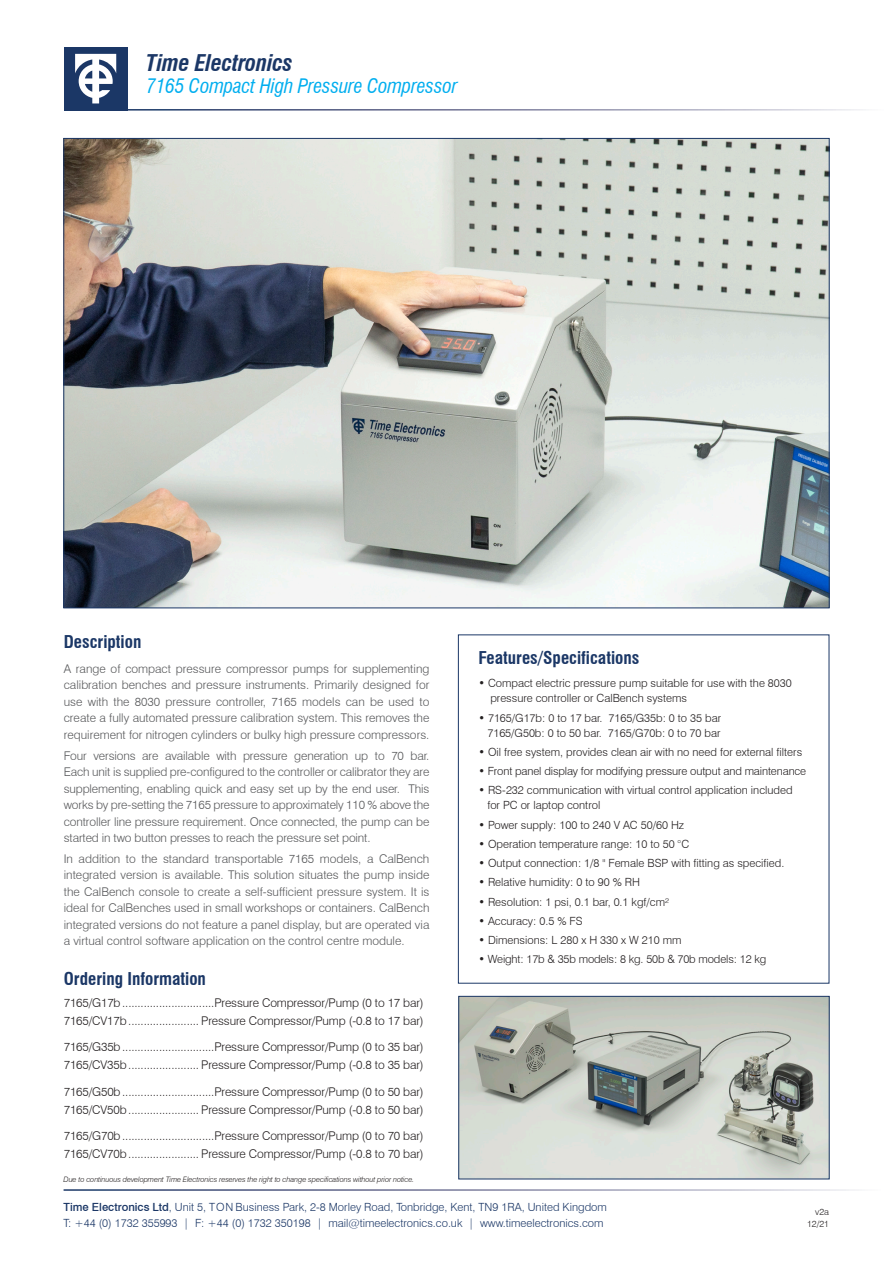
<style>
.page{position:relative;width:893px;height:1263px;background:#fff}
.page>*{position:absolute;margin:0;border:0;box-sizing:border-box;transform-origin:0 0}
.t1{font:italic 700 condensed 22.5px "Swiss 721 BT";letter-spacing:-.01em;color:#1b3766}
.t2{font:italic condensed 19.5px "Swiss 721 BT";letter-spacing:-.01em;color:#00aeef}
.t3{font:700 condensed 17.25px "Swiss 721 BT";color:#1b3766}
.t4{font:300 12px/16.5px "Swiss 721 BT";color:#57585a;text-align:justify}
.t5{font:300 12px "Swiss 721 BT";letter-spacing:-.01em;color:#231f20}
.t6{font:300 11.25px/15px "Swiss 721 BT";color:#231f20}
.t7{font:300 11.25px/16.5px "Swiss 721 BT";color:#1b3766}
.t8{font:300 9px "Swiss 721 BT";color:#231f20}
.t9{font:italic 300 7.5px "Swiss 721 BT";letter-spacing:-.01em;color:#231f20}
.s1{font-weight:500}
</style>
<div class="page">
<div style="left:64px;top:47px;width:64px;height:64px;background:#1b3766"></div>
<svg style="left:75px;top:54px;width:41px;height:49px"></svg>
<img style="left:66px;top:140px;width:761px;height:466px">
<img style="left:461px;top:998px;width:366px;height:179px">
<div style="left:459px;top:996px;width:370px;height:183px;border:1px solid #1b3766"></div>
<h1 class="t1" style="left:146px;top:49px;width:148px">Time Electronics</h1>
<h2 class="t2" style="left:146px;top:75px;width:313px">7165 Compact High Pressure Compressor</h2>
<p class="t3" style="left:64px;top:631px;width:79px">Description</p>
<p class="t4" style="left:64px;top:660px;width:367px">A range of compact pressure compressor pumps for supplementing calibration benches and pressure instruments. Primarily designed for use with the 8030 pressure controller, 7165 models can be used to create a fully automated pressure calibration system. This removes the requirement for nitrogen cylinders or bulky high pressure compressors.</p>
<p class="t4" style="left:64px;top:747px;width:367px">Four versions are available with pressure generation up to 70 bar.<br>Each unit is supplied pre-configured to the controller or calibrator they are supplementing, enabling quick and easy set up by the end user. This works by pre-setting the 7165 pressure to approximately 110 % above the controller line pressure requirement. Once connected, the pump can be started in two button presses to reach the pressure set point.</p>
<p class="t4" style="left:64px;top:850px;width:367px">In addition to the standard transportable 7165 models, a CalBench integrated version is available. This solution situates the pump inside the CalBench console to create a self-sufficient pressure system. It is ideal for CalBenches used in small workshops or containers. CalBench integrated versions do not feature a panel display, but are operated via a virtual control software application on the control centre module.</p>
<p class="t3" style="left:64px;top:968px;width:144px">Ordering Information</p>
<p class="t5" style="left:64px;top:995px;width:361px">7165/G17b..............................Pressure Compressor/Pump (0 to 17 bar)</p>
<p class="t5" style="left:64px;top:1013px;width:361px">7165/CV17b....................... Pressure Compressor/Pump (-0.8 to 17 bar)</p>
<p class="t5" style="left:64px;top:1040px;width:361px">7165/G35b..............................Pressure Compressor/Pump (0 to 35 bar)</p>
<p class="t5" style="left:64px;top:1058px;width:361px">7165/CV35b....................... Pressure Compressor/Pump (-0.8 to 35 bar)</p>
<p class="t5" style="left:64px;top:1084px;width:361px">7165/G50b..............................Pressure Compressor/Pump (0 to 50 bar)</p>
<p class="t5" style="left:64px;top:1102px;width:361px">7165/CV50b....................... Pressure Compressor/Pump (-0.8 to 50 bar)</p>
<p class="t5" style="left:64px;top:1129px;width:361px">7165/G70b..............................Pressure Compressor/Pump (0 to 70 bar)</p>
<p class="t5" style="left:64px;top:1147px;width:361px">7165/CV70b....................... Pressure Compressor/Pump (-0.8 to 70 bar)</p>
<p class="t9" style="left:64px;top:1175px;width:352px">Due to continuous development Time Electronics reserves the right to change specifications without prior notice.</p>
<p class="t3" style="left:479px;top:647px;width:162px">Features/Specifications</p>
<p class="t6" style="left:490px;top:676px;width:303px;text-indent:-12px">• Compact electric pressure pump suitable for use with the 8030 pressure controller or CalBench systems</p>
<p class="t6" style="left:478px;top:710px;width:244px;text-align:right">• 7165/G17b: 0 to 17 bar. 7165/G35b: 0 to 35 bar<br>7165/G50b: 0 to 50 bar. 7165/G70b: 0 to 70 bar</p>
<p class="t6" style="left:478px;top:744px;width:325px">• Oil free system, provides clean air with no need for external filters</p>
<p class="t6" style="left:478px;top:763px;width:329px">• Front panel display for modifying pressure output and maintenance</p>
<p class="t6" style="left:487px;top:783px;width:307px;text-indent:-9px">• RS-232 communication with virtual control application included for PC or laptop control</p>
<p class="t6" style="left:478px;top:817px;width:207px">• Power supply: 100 to 240 V AC 50/60 Hz</p>
<p class="t6" style="left:478px;top:836px;width:212px">• Operation temperature range: 10 to 50 °C</p>
<p class="t6" style="left:478px;top:855px;width:307px">• Output connection: 1/8 " Female BSP with fitting as specified.</p>
<p class="t6" style="left:478px;top:875px;width:163px">• Relative humidity: 0 to 90 % RH</p>
<p class="t6" style="left:478px;top:894px;width:192px">• Resolution: 1 psi, 0.1 bar, 0.1 kgf/cm²</p>
<p class="t6" style="left:478px;top:913px;width:106px">• Accuracy: 0.5 % FS</p>
<p class="t6" style="left:478px;top:932px;width:205px">• Dimensions: L 280 x H 330 x W 210 mm</p>
<p class="t6" style="left:478px;top:952px;width:289px">• Weight: 17b &amp; 35b models: 8 kg. 50b &amp; 70b models: 12 kg</p>
<p class="t7" style="left:64px;top:1198px;width:545px"><span class="s1">Time Electronics Ltd</span>, Unit 5, T O N Business Park, 2-8 Morley Road, Tonbridge, Kent, TN9 1RA, United Kingdom<br>T: +44 (0) 1732 355993 | F: +44 (0) 1732 350198 | mail@timeelectronics.co.uk | www.timeelectronics.com</p>
<p class="t8" style="left:815px;top:1207px;width:15px">v2a</p>
<p class="t8" style="left:807px;top:1219px;width:23px">12/21</p>
</div>
